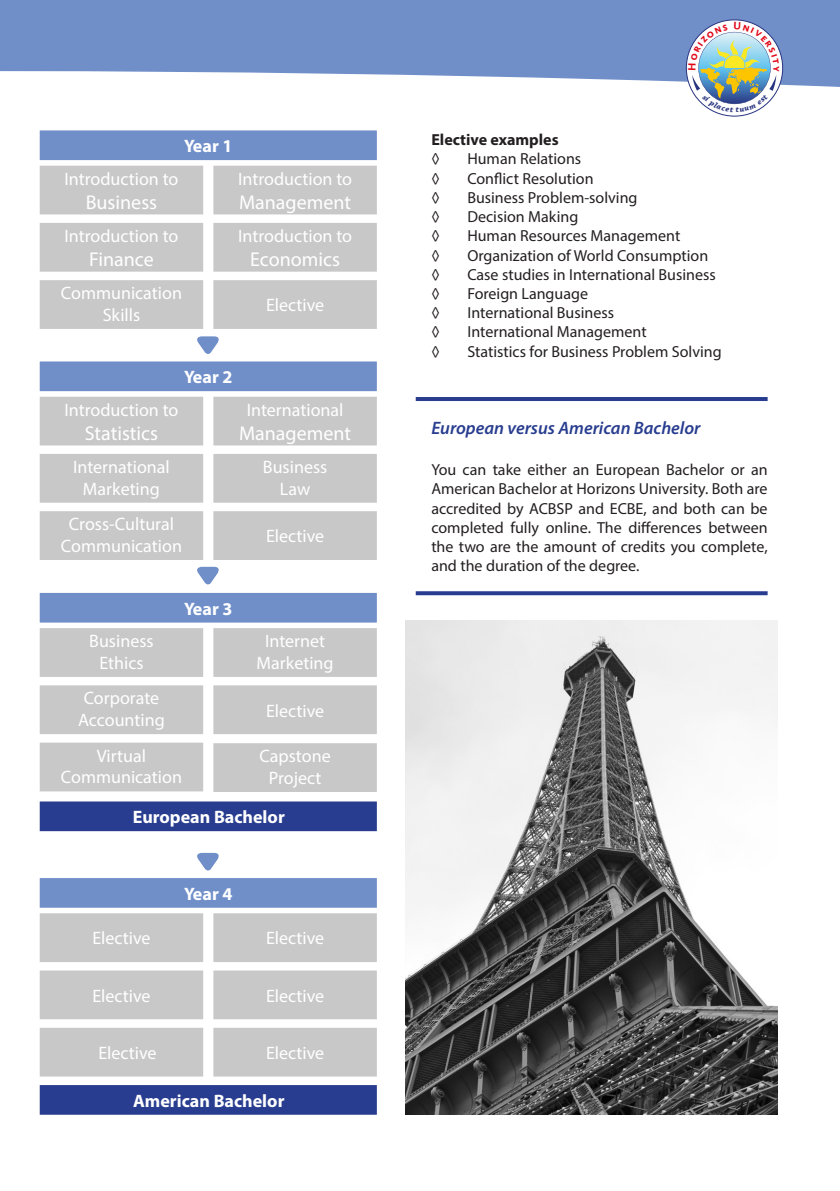
<style>
.page{position:relative;width:840px;height:1191px;background:#fff}
.page>*{position:absolute;margin:0;border:0;box-sizing:border-box;transform-origin:0 0}
.t1{font:20px "Myriad Pro";color:#fff}
.t2{font:18px/21.6px "Myriad Pro";color:#fff;text-align:center}
.t3{font:700 18px "Myriad Pro";color:#fff}
.t4{font:italic 600 18px "Myriad Pro";color:#283d8f}
.t5{font:16px/19.2px "Myriad Pro";color:#231f20;text-align:justify}
.t6{font:700 16px "Myriad Pro";color:#231f20}
</style>
<div class="page">
<svg style="left:0;top:0;width:839px;height:89px;fill:#708fc9"></svg>
<div style="left:40px;top:166px;width:163px;height:48px;background:#c8c8c8"></div>
<div style="left:213px;top:166px;width:163px;height:48px;background:#c8c8c8"></div>
<div style="left:40px;top:223px;width:163px;height:49px;background:#c8c8c8;border:2px solid #c8c8c8"></div>
<div style="left:213px;top:223px;width:163px;height:49px;background:#c8c8c8;border:2px solid #c8c8c8"></div>
<div style="left:40px;top:280px;width:163px;height:49px;background:#c8c8c8"></div>
<div style="left:213px;top:280px;width:163px;height:49px;background:#c8c8c8"></div>
<div style="left:40px;top:130px;width:336px;height:30px;background:#708fc9;border:2px solid #708fc9"></div>
<div style="left:40px;top:397px;width:163px;height:48px;background:#c8c8c8"></div>
<div style="left:213px;top:397px;width:163px;height:48px;background:#c8c8c8"></div>
<div style="left:40px;top:454px;width:163px;height:49px;background:#c8c8c8;border:2px solid #c8c8c8"></div>
<div style="left:213px;top:454px;width:163px;height:49px;background:#c8c8c8;border:2px solid #c8c8c8"></div>
<div style="left:40px;top:511px;width:163px;height:49px;background:#c8c8c8;border:2px solid #c8c8c8"></div>
<div style="left:213px;top:511px;width:163px;height:49px;background:#c8c8c8;border:2px solid #c8c8c8"></div>
<div style="left:40px;top:361px;width:336px;height:30px;background:#708fc9;border:2px solid #708fc9"></div>
<div style="left:40px;top:628px;width:163px;height:49px;background:#c8c8c8"></div>
<div style="left:213px;top:628px;width:163px;height:49px;background:#c8c8c8"></div>
<div style="left:40px;top:685px;width:163px;height:49px;background:#c8c8c8;border:2px solid #c8c8c8"></div>
<div style="left:213px;top:685px;width:163px;height:49px;background:#c8c8c8;border:2px solid #c8c8c8"></div>
<div style="left:40px;top:742px;width:163px;height:49px;background:#c8c8c8;border:2px solid #c8c8c8"></div>
<div style="left:213px;top:743px;width:163px;height:49px;background:#c8c8c8;border:2px solid #c8c8c8"></div>
<div style="left:40px;top:593px;width:336px;height:29px;background:#708fc9"></div>
<div style="left:40px;top:913px;width:163px;height:49px;background:#c8c8c8;border:2px solid #c8c8c8"></div>
<div style="left:213px;top:913px;width:163px;height:49px;background:#c8c8c8;border:2px solid #c8c8c8"></div>
<div style="left:40px;top:970px;width:163px;height:49px;background:#c8c8c8;border:2px solid #c8c8c8"></div>
<div style="left:213px;top:970px;width:163px;height:49px;background:#c8c8c8;border:2px solid #c8c8c8"></div>
<div style="left:40px;top:1027px;width:163px;height:49px;background:#c8c8c8;border:2px solid #c8c8c8"></div>
<div style="left:213px;top:1027px;width:163px;height:49px;background:#c8c8c8;border:2px solid #c8c8c8"></div>
<div style="left:40px;top:878px;width:336px;height:29px;background:#708fc9"></div>
<div style="left:40px;top:801px;width:336px;height:30px;background:#283d8f;border:2px solid #283d8f"></div>
<div style="left:40px;top:1085px;width:336px;height:29px;background:#283d8f;border:2px solid #283d8f"></div>
<svg style="left:197px;top:336px;width:22px;height:18px"></svg>
<svg style="left:197px;top:566px;width:22px;height:19px"></svg>
<svg style="left:197px;top:852px;width:22px;height:19px"></svg>
<img style="left:405px;top:621px;width:372px;height:493px">
<hr style="left:415px;top:397px;width:352px;height:4px;background:#283d8f">
<svg style="left:415px;top:591px;width:352px;height:4px"></svg>
<svg style="left:688px;top:22px;width:90px;height:90px"></svg>
<p class="t3" style="left:184px;top:134px;width:50px">Year 1</p>
<p class="t2" style="left:64px;top:168px;width:115px">Introduction to</p>
<p class="t1" style="left:86px;top:190px;width:73px">Business</p>
<p class="t2" style="left:64px;top:225px;width:115px">Introduction to</p>
<p class="t1" style="left:89px;top:247px;width:66px">Finance</p>
<p class="t2" style="left:238px;top:168px;width:115px">Introduction to</p>
<p class="t1" style="left:239px;top:190px;width:114px">Management</p>
<p class="t2" style="left:238px;top:225px;width:115px">Introduction to</p>
<p class="t1" style="left:250px;top:247px;width:91px">Economics</p>
<p class="t2" style="left:61px;top:282px;width:122px">Communication<br>Skills</p>
<p class="t2" style="left:266px;top:294px;width:60px">Elective</p>
<p class="t3" style="left:184px;top:365px;width:50px">Year 2</p>
<p class="t2" style="left:64px;top:399px;width:115px">Introduction to</p>
<p class="t1" style="left:85px;top:421px;width:75px">Statistics</p>
<p class="t2" style="left:73px;top:456px;width:98px">International</p>
<p class="t2" style="left:83px;top:477px;width:78px">Marketing</p>
<p class="t2" style="left:69px;top:513px;width:106px">Cross-Cultural</p>
<p class="t2" style="left:61px;top:535px;width:122px">Communication</p>
<p class="t2" style="left:246px;top:399px;width:98px">International</p>
<p class="t1" style="left:239px;top:421px;width:114px">Management</p>
<p class="t2" style="left:263px;top:456px;width:66px">Business</p>
<p class="t2" style="left:280px;top:477px;width:32px">Law</p>
<p class="t2" style="left:266px;top:525px;width:60px">Elective</p>
<p class="t2" style="left:89px;top:630px;width:66px">Business</p>
<p class="t2" style="left:99px;top:651px;width:46px">Ethics</p>
<p class="t2" style="left:84px;top:687px;width:77px">Corporate</p>
<p class="t2" style="left:78px;top:709px;width:88px">Accounting</p>
<p class="t3" style="left:184px;top:596px;width:50px">Year 3</p>
<p class="t2" style="left:97px;top:744px;width:51px">Virtual</p>
<p class="t2" style="left:61px;top:766px;width:122px">Communication</p>
<p class="t2" style="left:265px;top:630px;width:62px">Internet</p>
<p class="t2" style="left:256px;top:651px;width:78px">Marketing</p>
<p class="t2" style="left:266px;top:699px;width:60px">Elective</p>
<p class="t2" style="left:259px;top:745px;width:73px">Capstone</p>
<p class="t2" style="left:269px;top:767px;width:54px">Project</p>
<p class="t3" style="left:133px;top:805px;width:153px">European Bachelor</p>
<p class="t3" style="left:184px;top:882px;width:50px">Year 4</p>
<p class="t2" style="left:92px;top:927px;width:60px">Elective</p>
<p class="t2" style="left:266px;top:927px;width:60px">Elective</p>
<p class="t2" style="left:92px;top:984px;width:60px">Elective</p>
<p class="t2" style="left:266px;top:984px;width:60px">Elective</p>
<p class="t2" style="left:98px;top:1041px;width:60px">Elective</p>
<p class="t2" style="left:266px;top:1041px;width:60px">Elective</p>
<p class="t3" style="left:133px;top:1088px;width:153px">American Bachelor</p>
<p class="t6" style="left:431px;top:129px;width:129px">Elective examples</p>
<p class="t5" style="left:431px;top:149px;width:10px">◊</p>
<p class="t5" style="left:467px;top:149px;width:115px">Human Relations</p>
<p class="t5" style="left:431px;top:168px;width:10px">◊</p>
<p class="t5" style="left:467px;top:168px;width:128px">Conflict Resolution</p>
<p class="t5" style="left:431px;top:188px;width:10px">◊</p>
<p class="t5" style="left:467px;top:188px;width:171px">Business Problem-solving</p>
<p class="t5" style="left:431px;top:207px;width:10px">◊</p>
<p class="t5" style="left:467px;top:207px;width:112px">Decision Making</p>
<p class="t5" style="left:431px;top:226px;width:10px">◊</p>
<p class="t5" style="left:467px;top:226px;width:214px">Human Resources Management</p>
<p class="t5" style="left:431px;top:245px;width:10px">◊</p>
<p class="t5" style="left:467px;top:245px;width:242px">Organization of World Consumption</p>
<p class="t5" style="left:431px;top:264px;width:10px">◊</p>
<p class="t5" style="left:467px;top:264px;width:250px">Case studies in International Business</p>
<p class="t5" style="left:431px;top:284px;width:10px">◊</p>
<p class="t5" style="left:467px;top:284px;width:122px">Foreign Language</p>
<p class="t5" style="left:431px;top:303px;width:10px">◊</p>
<p class="t5" style="left:467px;top:303px;width:148px">International Business</p>
<p class="t5" style="left:431px;top:322px;width:10px">◊</p>
<p class="t5" style="left:467px;top:322px;width:181px">International Management</p>
<p class="t5" style="left:431px;top:341px;width:10px">◊</p>
<p class="t5" style="left:467px;top:341px;width:256px">Statistics for Business Problem Solving</p>
<p class="t4" style="left:431px;top:417px;width:270px">European versus American Bachelor</p>
<p class="t5" style="left:431px;top:460px;width:337px">You can take either an European Bachelor or an American Bachelor at Horizons University. Both are accredited by ACBSP and ECBE, and both can be completed fully online. The differences between the two are the amount of credits you complete, and the duration of the degree.</p>
</div>
